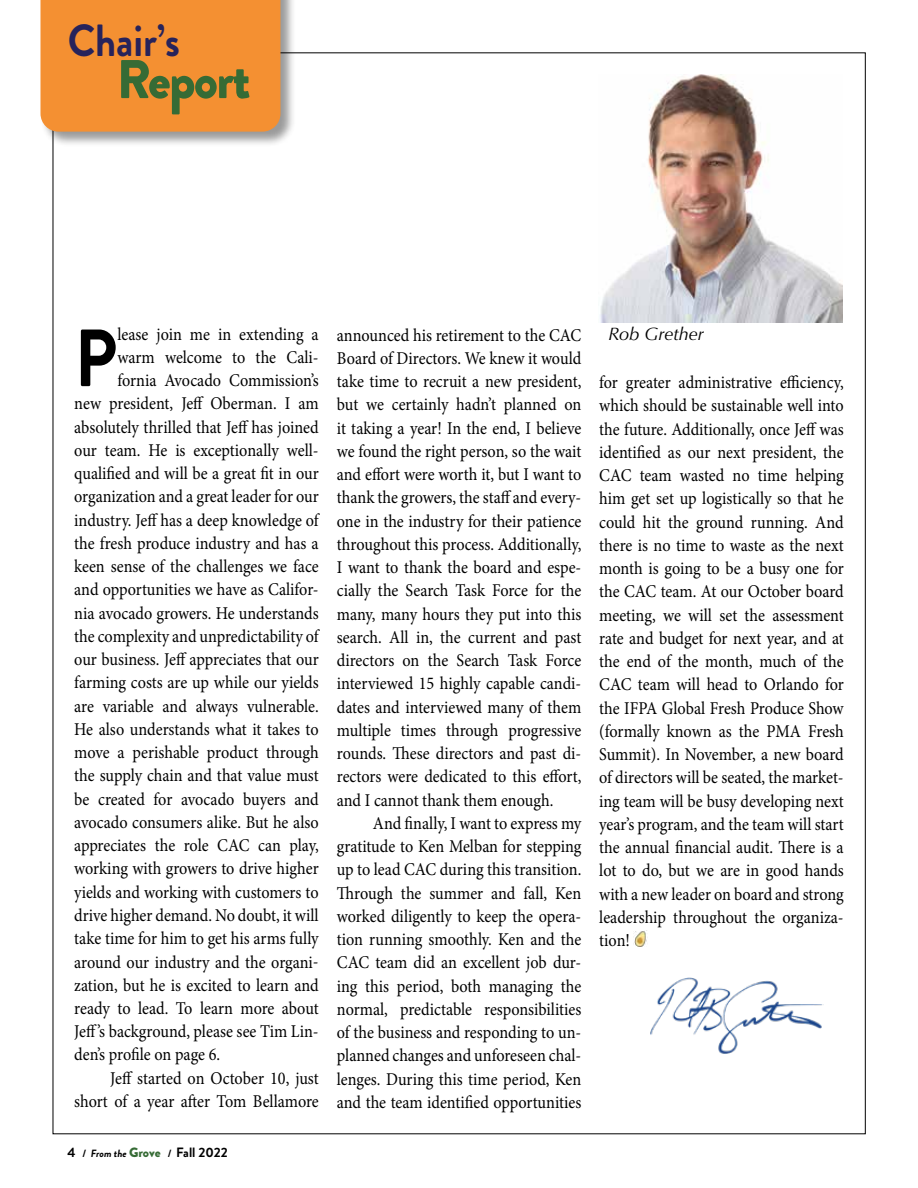
<style>
.page{position:relative;width:918px;height:1188px;background:#fff}
.page>*{position:absolute;margin:0;border:0;box-sizing:border-box;transform-origin:0 0}
.t1{font:700 80.85px "Brandon Grotesque";color:#000;scale:.9 1}
.t2{font:900 54.3px "Brandon Grotesque";letter-spacing:-.03em;color:#366b35;scale:.95 1}
.t3{font:700 45px "Brandon Grotesque";color:#27235b;scale:.9 1}
.t4{font:18px/23.2px "Minion Pro";letter-spacing:-.005em;color:#000;text-align:justify;scale:.9 1}
.t5{font:italic 18px "Optima";color:#000}
.t6{font:700 13.5px "Brandon Grotesque";color:#000}
.s1{font-size:10.5px}
.s2{font-style:italic;font-size:10.5px}
.s3{font-weight:900;color:#366b35}
</style>
<div class="page">
<img style="left:634px;top:930px;width:13px;height:17px">
<div style="left:40px;top:0;width:257px;height:148px;background:#000;opacity:.4"></div>
<div style="left:40px;top:0;width:240px;height:132px;background:#f49032"></div>
<img style="left:600px;top:74px;width:243px;height:248px">
<img style="left:650px;top:977px;width:174px;height:77px">
<h3 class="t3" style="left:68px;top:9px;width:126px">Chair’s</h3>
<h2 class="t2" style="left:117px;top:41px;width:142px">Report</h2>
<h1 class="t1" style="left:74px;top:302px;width:49px">P</h1>
<p class="t4" style="left:117px;top:322px;width:225px">lease join me in extending a</p>
<p class="t4" style="left:117px;top:346px;width:225px">warm welcome to the Cali-</p>
<p class="t4" style="left:117px;top:369px;width:225px">fornia Avocado Commission’s</p>
<p class="t4" style="left:74px;top:392px;width:273px">new president, Jeff Oberman. I am</p>
<p class="t4" style="left:74px;top:415px;width:273px">absolutely thrilled that Jeff has joined</p>
<p class="t4" style="left:74px;top:439px;width:273px">our team. He is exceptionally well-</p>
<p class="t4" style="left:74px;top:462px;width:273px">qualified and will be a great fit in our</p>
<p class="t4" style="left:74px;top:485px;width:273px">organization and a great leader for our</p>
<p class="t4" style="left:74px;top:508px;width:273px">industry. Jeff has a deep knowledge of</p>
<p class="t4" style="left:74px;top:532px;width:273px">the fresh produce industry and has a</p>
<p class="t4" style="left:74px;top:555px;width:273px">keen sense of the challenges we face</p>
<p class="t4" style="left:74px;top:578px;width:273px">and opportunities we have as Califor-</p>
<p class="t4" style="left:74px;top:601px;width:273px">nia avocado growers. He understands</p>
<p class="t4" style="left:74px;top:625px;width:273px">the complexity and unpredictability of</p>
<p class="t4" style="left:74px;top:648px;width:273px">our business. Jeff appreciates that our</p>
<p class="t4" style="left:74px;top:671px;width:273px">farming costs are up while our yields</p>
<p class="t4" style="left:74px;top:694px;width:273px">are variable and always vulnerable.</p>
<p class="t4" style="left:74px;top:718px;width:273px">He also understands what it takes to</p>
<p class="t4" style="left:74px;top:741px;width:273px">move a perishable product through</p>
<p class="t4" style="left:74px;top:764px;width:273px">the supply chain and that value must</p>
<p class="t4" style="left:74px;top:787px;width:273px">be created for avocado buyers and</p>
<p class="t4" style="left:74px;top:811px;width:273px">avocado consumers alike. But he also</p>
<p class="t4" style="left:74px;top:834px;width:273px">appreciates the role CAC can play,</p>
<p class="t4" style="left:74px;top:857px;width:273px">working with growers to drive higher</p>
<p class="t4" style="left:74px;top:880px;width:273px">yields and working with customers to</p>
<p class="t4" style="left:74px;top:904px;width:273px">drive higher demand. No doubt, it will</p>
<p class="t4" style="left:74px;top:927px;width:273px">take time for him to get his arms fully</p>
<p class="t4" style="left:74px;top:950px;width:273px">around our industry and the organi-</p>
<p class="t4" style="left:74px;top:973px;width:273px">zation, but he is excited to learn and</p>
<p class="t4" style="left:74px;top:997px;width:273px">ready to lead. To learn more about</p>
<p class="t4" style="left:74px;top:1020px;width:273px">Jeff’s background, please see Tim Lin-</p>
<p class="t4" style="left:74px;top:1043px;width:164px">den’s profile on page 6.</p>
<p class="t4" style="left:110px;top:1066px;width:233px">Jeff started on October 10, just</p>
<p class="t4" style="left:74px;top:1090px;width:273px">short of a year after Tom Bellamore</p>
<p class="t6" style="left:68px;top:1143px;width:162px">4 <span class="s1">/</span> <span class="s2">From the</span> <span class="s3">Grove</span> <span class="s1">/</span> Fall 2022</p>
<p class="t4" style="left:337px;top:323px;width:273px">announced his retirement to the CAC</p>
<p class="t5" style="left:608px;top:323px;width:97px">Rob Grether</p>
<p class="t4" style="left:337px;top:347px;width:273px">Board of Directors. We knew it would take time to recruit a new president, but we certainly hadn’t planned on it taking a year! In the end, I believe we found the right person, so the wait and effort were worth it, but I want to thank the growers, the staff and every&shy;one in the industry for their patience throughout this process. Additionally, I want to thank the board and espe&shy;cially the Search Task Force for the many, many hours they put into this search. All in, the current and past directors on the Search Task Force interviewed 15 highly capable candi&shy;dates and interviewed many of them multiple times through progressive rounds. These directors and past di&shy;rectors were dedicated to this effort, and I cannot thank them enough.</p>
<p class="t4" style="left:337px;top:812px;width:273px;text-indent:36px">And finally, I want to express my gratitude to Ken Melban for stepping up to lead CAC during this transition.<br>Through the summer and fall, Ken worked diligently to keep the opera&shy;tion running smoothly. Ken and the CAC team did an excellent job dur&shy;ing this period, both managing the normal, predictable responsibilities of the business and responding to un&shy;planned changes and unforeseen chal&shy;lenges. During this time period, Ken and the team identified opportunities</p>
<p class="t4" style="left:599px;top:371px;width:273px">for greater administrative efficiency, which should be sustainable well into the future. Additionally, once Jeff was identified as our next president, the CAC team wasted no time helping him get set up logistically so that he could hit the ground running. And there is no time to waste as the next month is going to be a busy one for the CAC team. At our October board meeting, we will set the assessment rate and budget for next year, and at the end of the month, much of the CAC team will head to Orlando for the IFPA Global Fresh Produce Show (formally known as the PMA Fresh Summit). In November, a new board of directors will be seated, the market&shy;ing team will be busy developing next year’s program, and the team will start the annual financial audit. There is a lot to do, but we are in good hands with a new leader on board and strong leadership throughout the organiza&shy;tion!</p>
</div>
